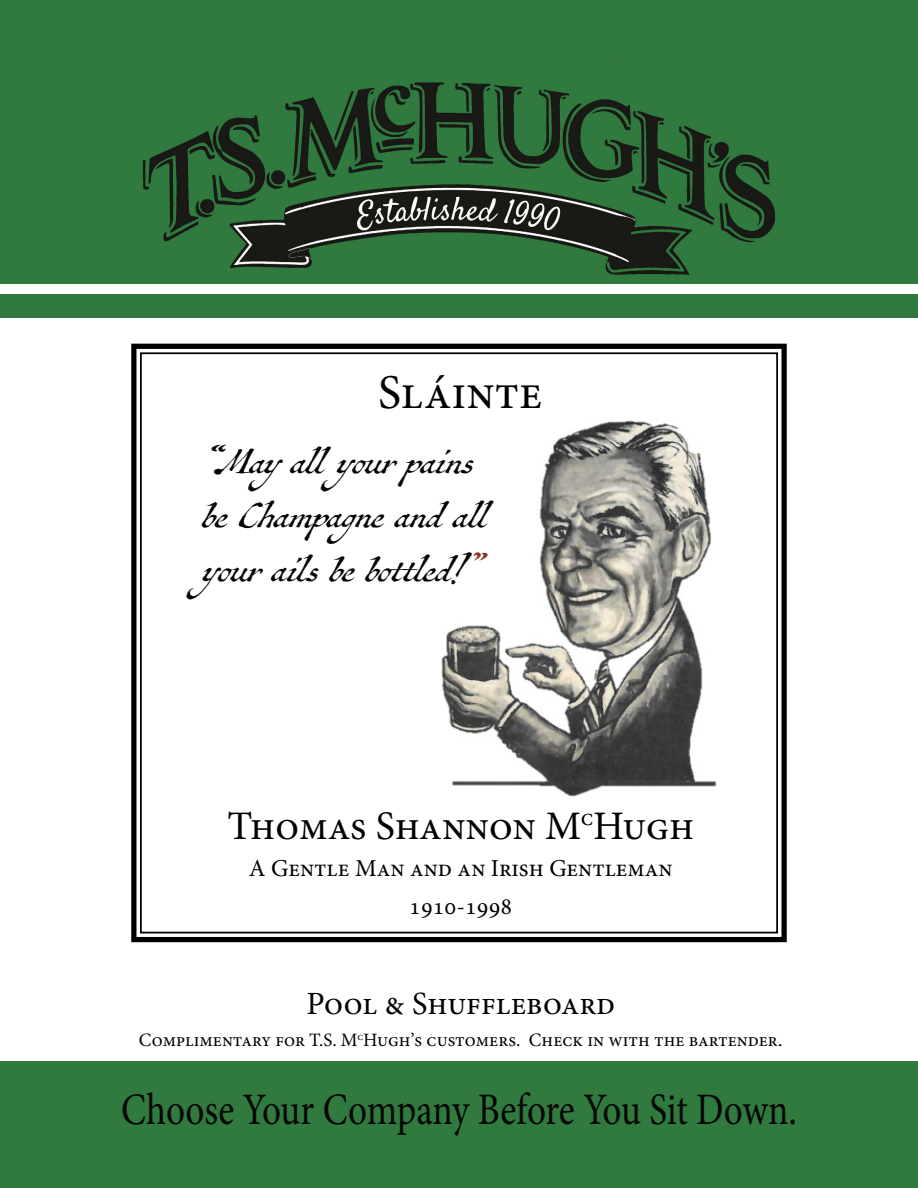
<style>
.page{position:relative;width:918px;height:1188px;background:#fff}
.page>*{position:absolute;margin:0;border:0;box-sizing:border-box;transform-origin:0 0}
.Paragraph_Style_5{font:48.6px "Minion Pro";color:#000}
.Individual_List_Item{font:45px/54px "Antiquarian Scribe";color:#040503}
.t1{font:45px "Minion Pro";letter-spacing:.005em;color:#040503;scale:.83 1}
.Paragraph_Style_5-2{font:40.5px "Minion Pro";color:#000}
.Paragraph_Style_6{font:32.4px "Minion Pro";color:#000}
.Paragraph_Style_5-3{font:24.3px "Minion Pro";color:#000}
.Paragraph_Style_6-2{font:18.9px "Minion Pro";color:#000}
.s1{color:#893222}
</style>
<div class="page">
<div style="left:0;top:0;width:918px;height:284px;background:#307a3f"></div>
<div style="left:0;top:295px;width:918px;height:23px;background:#307a3f"></div>
<div style="left:0;top:1061px;width:918px;height:127px;background:#307a3f"></div>
<svg style="left:131px;top:343px;width:656px;height:600px"></svg>
<img style="left:143px;top:63px;width:632px;height:212px">
<p class="Paragraph_Style_5" style="left:378px;top:360px;width:166px">SlÁinte</p>
<p class="Individual_List_Item" style="left:203px;top:430px;width:286px">“May all your pains be Champagne and all your ails be bottled!<span class="s1">”</span></p>
<p class="Paragraph_Style_5-2" style="left:227px;top:799px;width:468px">Thomas Shannon M<sup>c</sup>Hugh</p>
<p class="Paragraph_Style_5-3" style="left:249px;top:852px;width:425px">A Gentle Man and an Irish Gentleman</p>
<p class="Paragraph_Style_5-3" style="left:409px;top:890px;width:105px">1910-1998</p>
<p class="Paragraph_Style_6" style="left:306px;top:982px;width:310px">Pool &amp; Shuffleboard</p>
<p class="Paragraph_Style_6-2" style="left:139px;top:1027px;width:645px">Complimentary for T.S. M<sup>c</sup>Hugh’s customers. Check in with the bartender.</p>
<p class="t1" style="left:121px;top:1079px;width:816px">Choose Your Company Before You Sit Down.</p>
</div>
